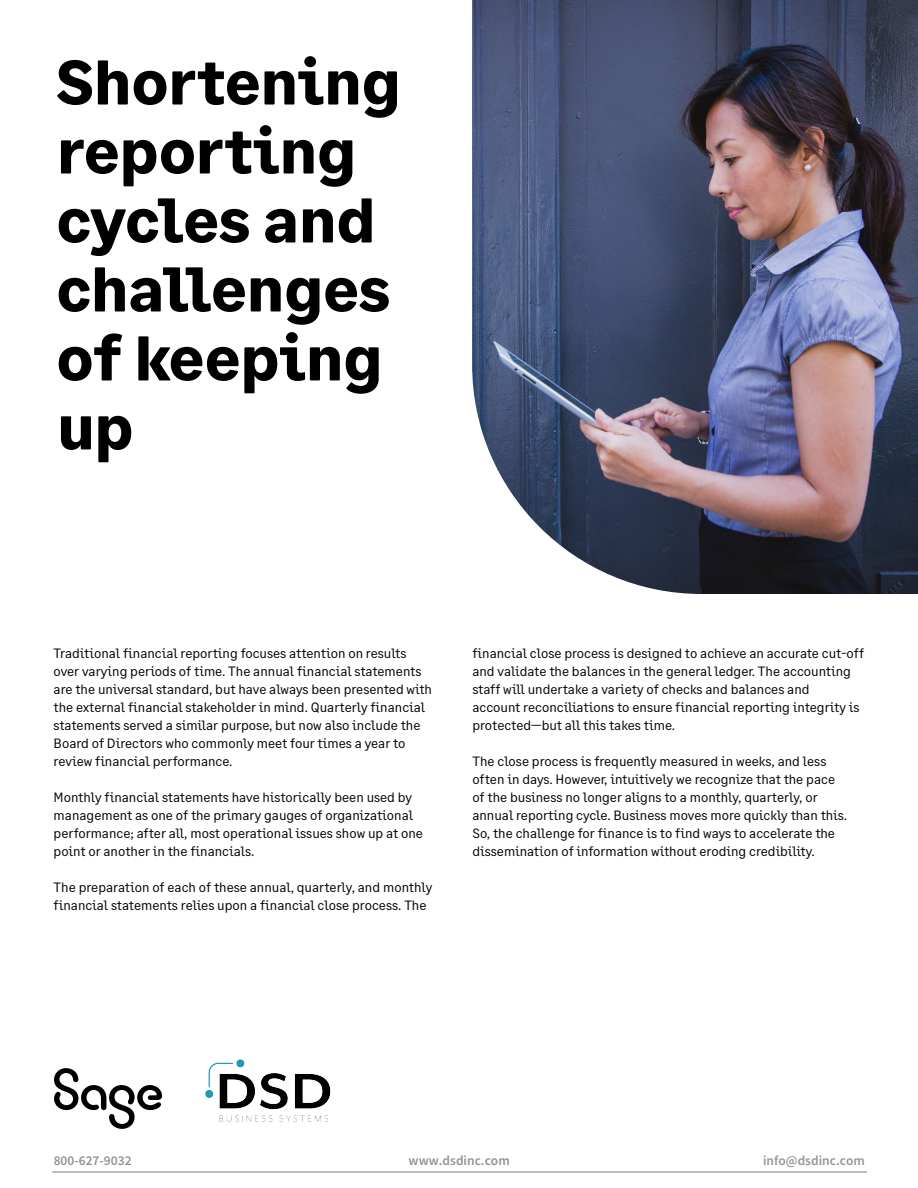
<style>
.page{position:relative;width:918px;height:1188px;background:#fff}
.page>*{position:absolute;margin:0;border:0;box-sizing:border-box;transform-origin:0 0}
.t1{font:700 63px/69px "Sage Text";color:#000}
.t2{font:13.5px/18px "Sage Text";color:#000}
.t3{font:600 13.5px "Source Sans Pro";color:#939698}
.t4{font:600 13.5px "Source Sans Pro";color:#919191}
.t5{font:600 13.5px "Source Sans Pro";color:#929193}
</style>
<div class="page">
<img style="left:472px;top:0;width:446px;height:594px">
<svg style="left:54px;top:1068px;width:108px;height:61px"></svg>
<hr style="left:52px;top:1172px;width:814px;height:1px;background:#bfbfbf">
<hr style="left:52px;top:1171px;width:814px;height:1px;background:#bfbfbf">
<img style="left:205px;top:1059px;width:126px;height:63px">
<h1 class="t1" style="left:56px;top:49px;width:346px">Shortening reporting cycles and challenges of keeping up</h1>
<p class="t2" style="left:54px;top:645px;width:380px">Traditional financial reporting focuses attention on results over varying periods of time. The annual financial statements are the universal standard, but have always been presented with the external financial stakeholder in mind. Quarterly financial statements served a similar purpose, but now also include the Board of Directors who commonly meet four times a year to review financial performance.</p>
<p class="t2" style="left:54px;top:789px;width:371px">Monthly financial statements have historically been used by management as one of the primary gauges of organizational performance; after all, most operational issues show up at one point or another in the financials.</p>
<p class="t2" style="left:54px;top:879px;width:380px">The preparation of each of these annual, quarterly, and monthly financial statements relies upon a financial close process. The</p>
<p class="t2" style="left:472px;top:645px;width:393px">financial close process is designed to achieve an accurate cut-off and validate the balances in the general ledger. The accounting staff will undertake a variety of checks and balances and<br>account reconciliations to ensure financial reporting integrity is protected—but all this takes time.</p>
<p class="t2" style="left:472px;top:753px;width:375px">The close process is frequently measured in weeks, and less often in days. However, intuitively we recognize that the pace of the business no longer aligns to a monthly, quarterly, or annual reporting cycle. Business moves more quickly than this.<br>So, the challenge for finance is to find ways to accelerate the dissemination of information without eroding credibility.</p>
<p class="t5" style="left:54px;top:1151px;width:79px">800-627-9032</p>
<p class="t4" style="left:409px;top:1152px;width:103px">www.dsdinc.com</p>
<p class="t3" style="left:763px;top:1152px;width:103px">info@dsdinc.com</p>
</div>
